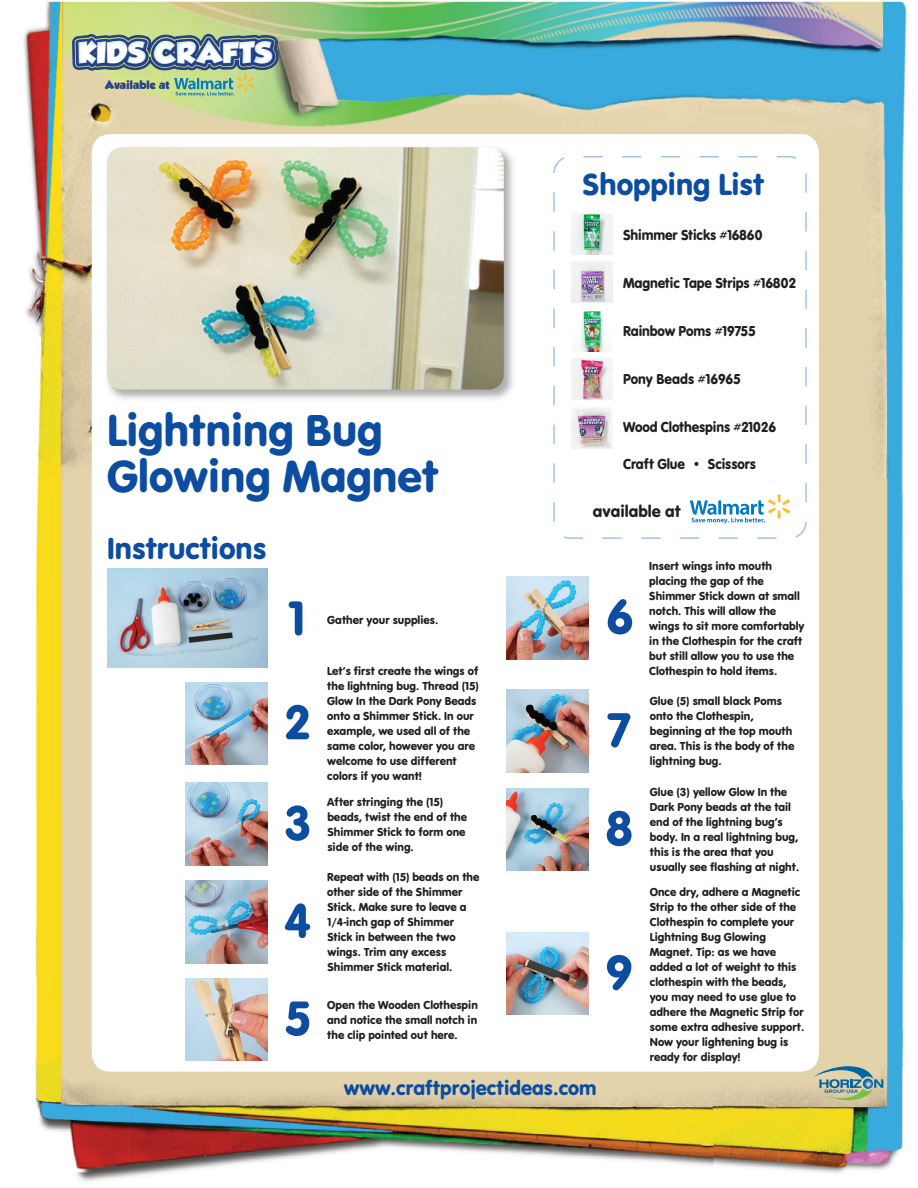
<style>
.page{position:relative;width:918px;height:1188px;background:#fff}
.page>*{position:absolute;margin:0;border:0;box-sizing:border-box;transform-origin:0 0}
.t1{font:50.55px/104.2px "VAG Rundschrift D";color:#0d4da1}
.t2{font:46.5px/46.5px "VAG Rundschrift D";color:#0d4da1}
.t3{font:31.5px "VAG Rundschrift D";color:#0d4da1}
.t4{font:26.4px "GROBOLD";letter-spacing:.01em;color:#fff;scale:1.09 1}
.t5{font:21px "VAG Rundschrift D";color:#0d4da1}
.t6{font:17.1px "VAG Rundschrift D";color:#231f20}
.t7{font:15px "VAG Rundschrift D";letter-spacing:-.01em;color:#231f20;scale:.95 1}
.t8{font:12px/15px "VAG Rundschrift D";color:#231f20}
.t9{font:10.5px "GROBOLD";letter-spacing:.01em;color:#264085}
</style>
<div class="page">
<img style="left:24px;top:1px;width:883px;height:1180px">
<div style="left:92px;top:134px;width:727px;height:938px;background:#fff;border-radius:18px"></div>
<div style="left:553px;top:156px;width:254px;height:383px;border:2px dashed #a3c3e6;border-radius:16px"></div>
<svg style="left:690px;top:494px;width:102px;height:30px"></svg>
<svg style="left:72px;top:5px;width:208px;height:92px;background:#95a88b"></svg>
<svg style="left:814px;top:1066px;width:69px;height:34px;background:#9eb1a0"></svg>
<img style="left:110px;top:150px;width:403px;height:249px">
<img style="left:107px;top:147px;width:397px;height:243px">
<img style="left:107px;top:569px;width:161px;height:98px">
<img style="left:185px;top:682px;width:83px;height:83px">
<img style="left:185px;top:783px;width:83px;height:82px">
<img style="left:185px;top:881px;width:83px;height:82px">
<img style="left:185px;top:978px;width:83px;height:83px">
<img style="left:506px;top:577px;width:83px;height:82px">
<img style="left:506px;top:690px;width:83px;height:82px">
<img style="left:506px;top:788px;width:83px;height:83px">
<img style="left:506px;top:932px;width:83px;height:83px">
<img style="left:571px;top:213px;width:41px;height:41px">
<img style="left:571px;top:262px;width:41px;height:41px">
<img style="left:580px;top:311px;width:24px;height:40px">
<img style="left:571px;top:359px;width:41px;height:41px">
<img style="left:571px;top:407px;width:41px;height:41px">
<h3 class="t4" style="left:78px;top:37px;width:180px">KIDS CRAFTS</h3>
<p class="t9" style="left:105px;top:79px;width:66px">Available at</p>
<h2 class="t2" style="left:107px;top:406px;width:333px">Lightning Bug<br>Glowing Magnet</h2>
<h3 class="t3" style="left:107px;top:530px;width:161px">Instructions</h3>
<h1 class="t1" style="left:284px;top:565px;width:28px">1<br>2</h1>
<p class="t8" style="left:327px;top:612px;width:113px">Gather your supplies.</p>
<p class="t8" style="left:327px;top:664px;width:153px">Let’s first create the wings of the lightning bug. Thread (15)<br>Glow In the Dark Pony Beads onto a Shimmer Stick. In our example, we used all of the same color, however you are welcome to use different colors if you want!</p>
<h1 class="t1" style="left:284px;top:770px;width:29px">3</h1>
<p class="t8" style="left:327px;top:794px;width:141px">After stringing the (15) beads, twist the end of the<br>Shimmer Stick to form one side of the wing.</p>
<h1 class="t1" style="left:284px;top:868px;width:28px">4</h1>
<h1 class="t1" style="left:284px;top:965px;width:28px">5</h1>
<p class="t8" style="left:327px;top:869px;width:154px">Repeat with (15) beads on the other side of the Shimmer<br>Stick. Make sure to leave a<br>1/4-inch gap of Shimmer<br>Stick in between the two wings. Trim any excess<br>Shimmer Stick material.</p>
<p class="t8" style="left:327px;top:997px;width:152px">Open the Wooden Clothespin and notice the small notch in</p>
<p class="t8" style="left:327px;top:1027px;width:132px">the clip pointed out here.</p>
<h3 class="t3" style="left:583px;top:166px;width:183px">Shopping List</h3>
<p class="t7" style="left:623px;top:226px;width:149px">Shimmer Sticks #16860</p>
<p class="t7" style="left:623px;top:274px;width:184px">Magnetic Tape Strips #16802</p>
<p class="t7" style="left:623px;top:322px;width:141px">Rainbow Poms #19755</p>
<p class="t7" style="left:623px;top:370px;width:125px">Pony Beads #16965</p>
<p class="t7" style="left:623px;top:418px;width:163px">Wood Clothespins #21026</p>
<p class="t7" style="left:623px;top:456px;width:141px">Craft Glue • Scissors</p>
<h3 class="t6" style="left:593px;top:502px;width:90px">available at</h3>
<h1 class="t1" style="left:606px;top:564px;width:28px">6</h1>
<h1 class="t1" style="left:607px;top:677px;width:26px">7</h1>
<h1 class="t1" style="left:605px;top:775px;width:29px">8</h1>
<h1 class="t1" style="left:606px;top:920px;width:28px">9</h1>
<p class="t8" style="left:649px;top:558px;width:157px">Insert wings into mouth placing the gap of the<br>Shimmer Stick down at small notch. This will allow the wings to sit more comfortably in the Clothespin for the craft but still allow you to use the<br>Clothespin to hold items.</p>
<p class="t8" style="left:650px;top:694px;width:146px">Glue (5) small black Poms onto the Clothespin, beginning at the top mouth area. This is the body of the lightning bug.</p>
<p class="t8" style="left:650px;top:785px;width:151px">Glue (3) yellow Glow In the<br>Dark Pony beads at the tail end of the lightning bug’s body. In a real lightning bug, this is the area that you usually see flashing at night.</p>
<p class="t8" style="left:650px;top:884px;width:156px">Once dry, adhere a Magnetic<br>Strip to the other side of the<br>Clothespin to complete your<br>Lightning Bug Glowing<br>Magnet. Tip: as we have added a lot of weight to this clothespin with the beads, you may need to use glue to adhere the Magnetic Strip for some extra adhesive support.<br>Now your lightening bug is ready for display!</p>
<h3 class="t5" style="left:344px;top:1076px;width:255px">www.craftprojectideas.com</h3>
</div>
